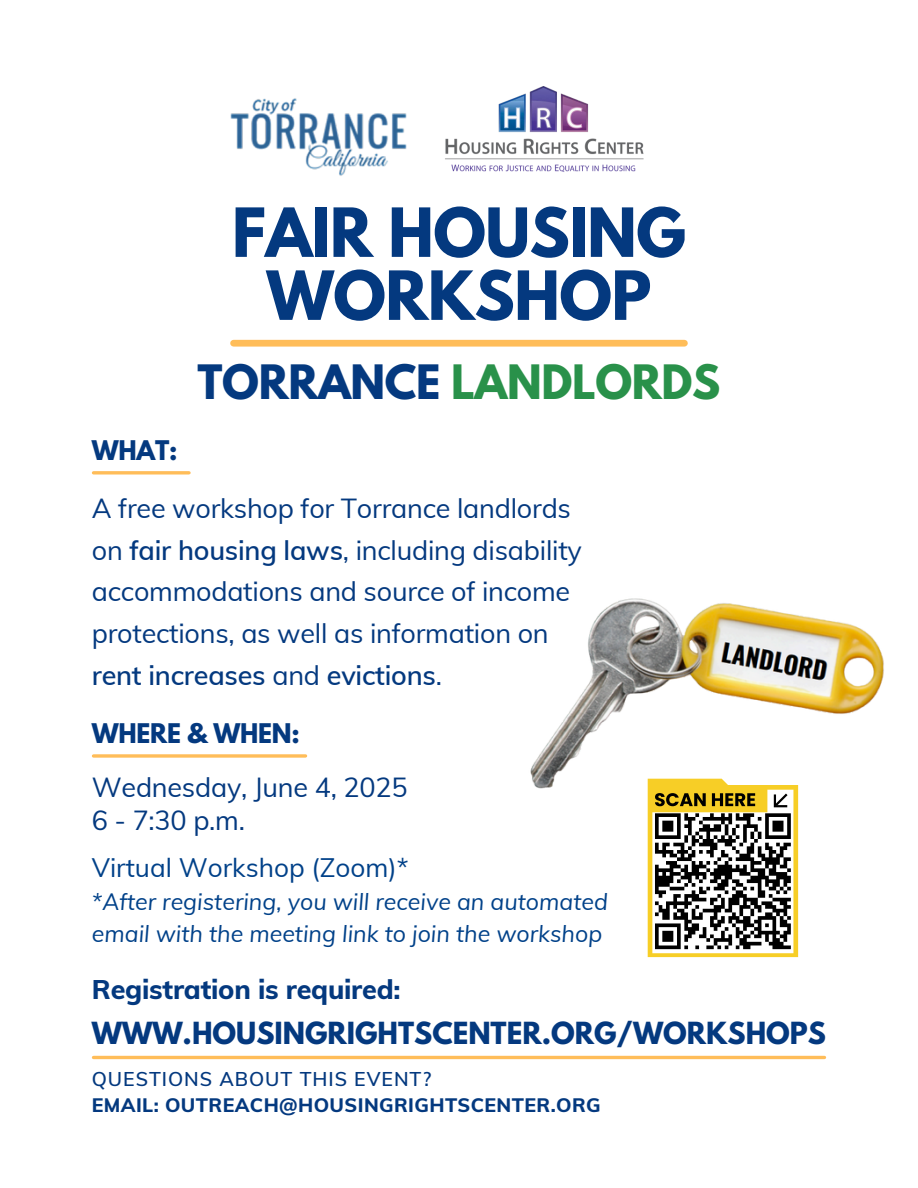
<style>
.page{position:relative;width:918px;height:1188px;background:#fff}
.page>*{position:absolute;margin:0;border:0;box-sizing:border-box;transform-origin:0 0}
.t1{font:700 60px/63px "League Spartan";letter-spacing:-.01em;color:#04397f;text-align:center}
.t2{font:700 42px "League Spartan";letter-spacing:-.01em;color:#29914a}
.t3{font:27px/41.7px "Muli";letter-spacing:-.01em;color:#04397f}
.t4{font:700 27px "League Spartan";color:#04397f}
.t5{font:800 27px "Muli";letter-spacing:-.01em;color:#04397f}
.t6{font:26.25px "Muli";color:#014189}
.t7{font:700 24px "League Spartan";letter-spacing:-.01em;color:#04397f}
.t8{font:italic 23.25px/31.5px "Muli";color:#014189}
.t9{font:800 19.5px "Muli";letter-spacing:.02em;color:#04397f}
.t10{font:600 19.5px "Muli";letter-spacing:.05em;color:#04397f}
.s1{color:#04397f}
.s2{font-weight:600}
</style>
<div class="page">
<hr style="left:93px;top:1056px;width:732px;height:3px;background:#ffbd59">
<svg style="left:93px;top:471px;width:96px;height:4px"></svg>
<div style="left:234px;top:340px;width:450px;height:7px;background:#ffbd59"></div>
<svg style="left:93px;top:754px;width:213px;height:4px"></svg>
<img style="left:446px;top:86px;width:197px;height:86px">
<svg style="left:648px;top:801px;width:150px;height:156px"></svg>
<img style="left:230px;top:98px;width:216px;height:78px">
<img style="left:530px;top:598px;width:354px;height:203px">
<p class="t1" style="left:232px;top:209px;width:455px">FAIR HOUSING<br>WORKSHOP</p>
<p class="t7" style="left:92px;top:438px;width:87px">WHAT:</p>
<h6 class="t2" style="left:198px;top:362px;width:524px"><span class="s1">TORRANCE</span> LANDLORDS</h6>
<h5 class="t3" style="left:92px;top:487px;width:492px">A free workshop for Torrance landlords on <span class="s2">fair housing laws</span>, including disability accommodations and source of income protections, as well as information on <span class="s2">rent increases</span> and <span class="s2">evictions</span>.</h5>
<p class="t7" style="left:92px;top:721px;width:209px">WHERE &amp; WHEN:</p>
<p class="t3" style="left:92px;top:770px;width:317px;line-height:33.8px">Wednesday, June 4, 2025<br>6 - 7:30 p.m.</p>
<p class="t6" style="left:92px;top:851px;width:318px">Virtual Workshop (Zoom)*</p>
<p class="t8" style="left:92px;top:886px;width:518px">*After registering, you will receive an automated email with the meeting link to join the workshop</p>
<h5 class="t5" style="left:92px;top:972px;width:310px">Registration is required:</h5>
<p class="t4" style="left:92px;top:1020px;width:736px">WWW.HOUSINGRIGHTSCENTER.ORG/WORKSHOPS</p>
<h6 class="t10" style="left:92px;top:1067px;width:341px">QUESTIONS ABOUT THIS EVENT?</h6>
<p class="t9" style="left:92px;top:1092px;width:511px">EMAIL: OUTREACH@HOUSINGRIGHTSCENTER.ORG</p>
</div>
